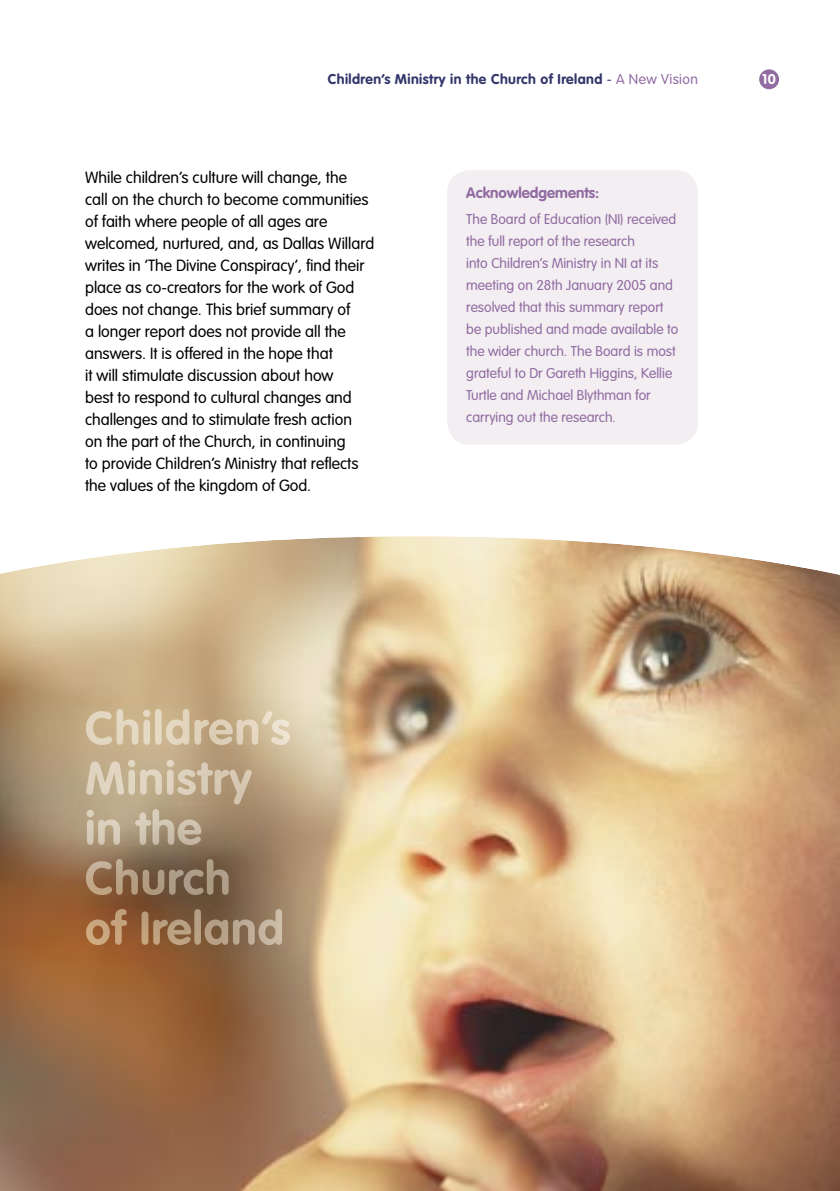
<style>
.page{position:relative;width:840px;height:1191px;background:#fff}
.page>*{position:absolute;margin:0;border:0;box-sizing:border-box;transform-origin:0 0}
.t1{font:300 16px/22px "VAG Rounded";color:#000}
.t2{font:700 15px "VAG Rounded";color:#916ba2}
.t3{font:300 14px/22px "VAG Rounded";color:#916ba2}
.t4{font:700 14px "VAG Rounded";letter-spacing:.03em;color:#33366b}
.t5{font:700 14px "VAG Rounded";color:#fff}
.s1{font-weight:300}
.s2{font-weight:300;color:#916ba2}
</style>
<div class="page">
<img style="left:0;top:536px;width:839px;height:655px">
<div style="left:447px;top:170px;width:250px;height:274px;background:#f2eef1;border-radius:23px"></div>
<div style="left:758px;top:69px;width:20px;height:20px;background:#916ba2;border-radius:50%"></div>
<img style="left:86px;top:711px;width:26px;height:34px">
<img style="left:116px;top:709px;width:175px;height:36px">
<img style="left:86px;top:759px;width:49px;height:35px">
<img style="left:140px;top:759px;width:34px;height:35px">
<img style="left:177px;top:762px;width:76px;height:42px">
<img style="left:86px;top:809px;width:117px;height:36px">
<img style="left:86px;top:859px;width:145px;height:36px">
<img style="left:86px;top:909px;width:196px;height:36px">
<p class="t4" style="left:328px;top:71px;width:371px">Children’s Ministry in the Church of Ireland <span class="s1">-</span> <span class="s2">A New Vision</span></p>
<p class="t5" style="left:761px;top:71px;width:15px">10</p>
<p class="t1" style="left:85px;top:166px;width:290px">While children’s culture will change, the<br>call on the church to become communities of faith where people of all ages are welcomed, nurtured, and, as Dallas Willard writes in ‘The Divine Conspiracy’, find their place as co-creators for the work of God does not change. This brief summary of<br>a longer report does not provide all the answers. It is offered in the hope that<br>it will stimulate discussion about how<br>best to respond to cultural changes and challenges and to stimulate fresh action<br>on the part of the Church, in continuing<br>to provide Children’s Ministry that reflects the values of the kingdom of God.</p>
<p class="t2" style="left:466px;top:184px;width:134px">Acknowledgements:</p>
<p class="t3" style="left:466px;top:208px;width:213px">The Board of Education (NI) received the full report of the research<br>into Children’s Ministry in NI at its meeting on 28th January 2005 and resolved that this summary report be published and made available to the wider church. The Board is most grateful to Dr Gareth Higgins, Kellie Turtle and Michael Blythman for carrying out the research.</p>
</div>
